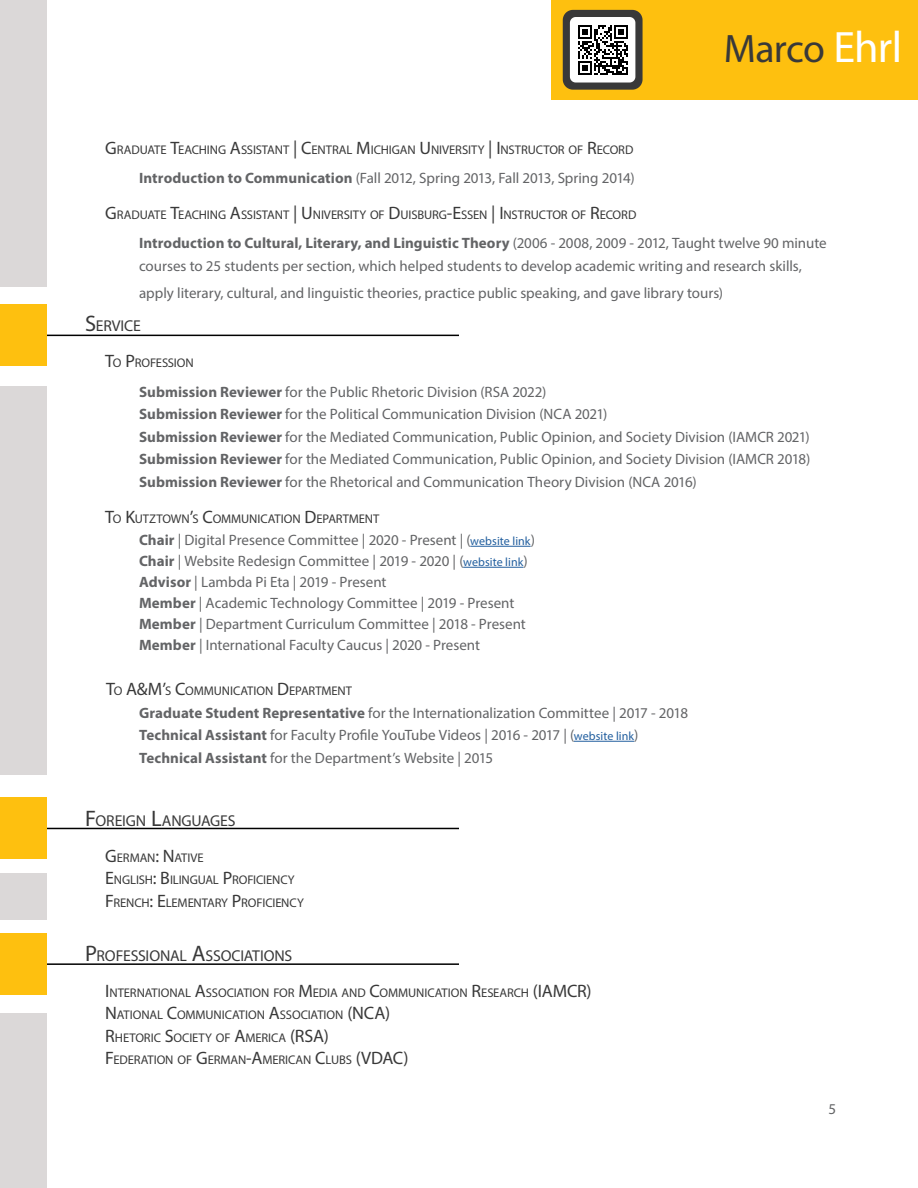
<style>
.page{position:relative;width:918px;height:1188px;background:#fff}
.page>*{position:absolute;margin:0;border:0;box-sizing:border-box;transform-origin:0 0}
.t1{font:39.75px "Myriad Pro";letter-spacing:-.015em;color:#393939}
.t2{font:18px "Myriad Pro";letter-spacing:-.005em;color:#393939}
.t3{font:15.75px "Myriad Pro";letter-spacing:-.01em;color:#393939}
.t4{font:15px/22.5px "Myriad Pro";color:#636466}
.t5{font:12.6px/22.5px "Myriad Pro";letter-spacing:-.005em;color:#393939}
.s1{font-size:44.1px;color:#fff}
.s2{font-size:18px}
.s3{font-weight:700}
.s4{font-size:22.5px}
.s5{font-size:12px;color:#215e9e}
.s6{font-size:12.6px}
</style>
<div class="page">
<hr style="left:470px;top:546px;width:61px;height:1px;background:#215e9e">
<hr style="left:463px;top:567px;width:61px;height:1px;background:#215e9e">
<hr style="left:574px;top:741px;width:60px;height:1px;background:#215e9e">
<div style="left:551px;top:0;width:367px;height:100px;background:#fec00f"></div>
<div style="left:563px;top:10px;width:80px;height:80px;border:10px solid #393939;border-radius:5px"></div>
<div style="left:573px;top:20px;width:60px;height:60px;background:#fff;border-radius:3px"></div>
<div style="left:570px;top:17px;width:65px;height:66px;border:6px solid #fff;border-radius:3px"></div>
<svg style="left:578px;top:25px;width:50px;height:50px"></svg>
<hr style="left:0;top:963px;width:459px;height:2px;background:#000">
<div style="left:0;top:933px;width:46px;height:62px;background:#fec00f"></div>
<hr style="left:0;top:828px;width:459px;height:1px;background:#000">
<div style="left:0;top:798px;width:46px;height:61px;background:#fec00f"></div>
<div style="left:0;top:386px;width:46px;height:389px;background:#dbd8d8"></div>
<div style="left:0;top:1014px;width:46px;height:174px;background:#dbd8d8"></div>
<div style="left:0;top:0;width:46px;height:287px;background:#dbd8d8"></div>
<hr style="left:0;top:335px;width:459px;height:1px;background:#000">
<div style="left:0;top:304px;width:46px;height:62px;background:#fec00f"></div>
<div style="left:0;top:873px;width:46px;height:46px;background:#dbd8d8"></div>
<h1 class="t1" style="left:724px;top:24px;width:180px">Marco <span class="s1">Ehrl</span></h1>
<p class="t5" style="left:105px;top:138px;width:42px"><span class="s2">G</span>RADUATE</p>
<p class="t5" style="left:170px;top:138px;width:164px"><span class="s2">T</span>EACHING <span class="s2">A</span>SSISTANT <span class="s2">|</span> <span class="s2">C</span>ENTRAL</p>
<p class="t5" style="left:356px;top:138px;width:90px"><span class="s2">M</span>ICHIGAN <span class="s2">U</span>NIVER</p>
<p class="t5" style="left:462px;top:138px;width:61px">SITY <span class="s2">|</span> <span class="s2">I</span>NSTRUCT</p>
<p class="t5" style="left:549px;top:138px;width:86px">OR OF <span class="s2">R</span>ECORD</p>
<p class="t4" style="left:139px;top:166px;width:497px"><span class="s3">Introduction to Communication</span> (Fall 2012, Spring 2013, Fall 2013, Spring 2014)</p>
<p class="t5" style="left:105px;top:203px;width:42px"><span class="s2">G</span>RADUATE</p>
<p class="t5" style="left:170px;top:203px;width:157px"><span class="s2">T</span>EACHING <span class="s2">A</span>SSISTANT <span class="s2">|</span> <span class="s2">U</span>NIVER</p>
<p class="t5" style="left:344px;top:203px;width:183px">SITY OF <span class="s2">D</span>UISBURG<span class="s2">-E</span>SSEN <span class="s2">|</span> <span class="s2">I</span>NSTRUCT</p>
<p class="t5" style="left:552px;top:203px;width:86px">OR OF <span class="s2">R</span>ECORD</p>
<p class="t4" style="left:139px;top:232px;width:689px"><span class="s3">Introduction to Cultural, Literary, and Linguistic Theory</span> (2006 - 2008, 2009 - 2012, Taught twelve 90 minute courses to 25 students per section, which helped students to develop academic writing and research skills,</p>
<p class="t4" style="left:139px;top:281px;width:586px">apply literary, cultural, and linguistic theories, practice public speaking, and gave library tours)</p>
<p class="t3" style="left:85px;top:316px;width:20px"><span class="s4">S</span>ERVICE</p>
<p class="t5" style="left:105px;top:352px;width:90px"><span class="s2">T</span>O <span class="s2">P</span>ROFESSION</p>
<p class="t4" style="left:139px;top:380px;width:673px"><span class="s3">Submission Reviewer</span> for the Public Rhetoric Division (RSA 2022)<br><span class="s3">Submission Reviewer</span> for the Political Communication Division (NCA 2021)<br><span class="s3">Submission Reviewer</span> for the Mediated Communication, Public Opinion, and Society Division (IAMCR 2021)<br><span class="s3">Submission Reviewer</span> for the Mediated Communication, Public Opinion, and Society Division (IAMCR 2018)<br><span class="s3">Submission Reviewer</span> for the Rhetorical and Communication Theory Division (NCA 2016)</p>
<p class="t5" style="left:105px;top:507px;width:126px"><span class="s2">T</span>O <span class="s2">K</span>UTZTOWN<span class="s2">’</span>S <span class="s2">C</span>OMMU</p>
<p class="t5" style="left:249px;top:507px;width:15px">NICATI</p>
<p class="t5" style="left:284px;top:507px;width:41px">ON <span class="s2">D</span>EPARTME</p>
<p class="t5" style="left:365px;top:507px;width:16px">NT</p>
<p class="t4" style="left:139px;top:529px;width:397px;line-height:21px"><span class="s3">Chair</span> | Digital Presence Committee | 2020 - Present | (<span class="s5">website link</span>)<br><span class="s3">Chair</span> | Website Redesign Committee | 2019 - 2020 | (<span class="s5">website link</span>)<br><span class="s3">Advisor</span> | Lambda Pi Eta | 2019 - Present<br><span class="s3">Member</span> | Academic Technology Committee | 2019 - Present <span class="s3">Member</span> | Department Curriculum Committee | 2018 - Present <span class="s3">Member</span> | International Faculty Caucus | 2020 - Present</p>
<p class="t2" style="left:106px;top:678px;width:98px">T<span class="s6">O</span> A&amp;M’<span class="s6">S</span> C<span class="s6">OMMU</span></p>
<p class="t5" style="left:222px;top:679px;width:15px">NICATI</p>
<p class="t5" style="left:256px;top:679px;width:41px">ON <span class="s2">D</span>EPARTME</p>
<p class="t5" style="left:338px;top:679px;width:16px">NT</p>
<p class="t4" style="left:139px;top:701px;width:551px"><span class="s3">Graduate Student Representative</span> for the Internationalization Committee | 2017 - 2018<br><span class="s3">Technical Assistant</span> for Faculty Profile YouTube Videos | 2016 - 2017 | (<span class="s5">website link</span>)<br><span class="s3">Technical Assistant</span> for the Department’s Website | 2015</p>
<p class="t3" style="left:85px;top:811px;width:152px"><span class="s4">F</span>OREIGN <span class="s4">L</span>ANGUAGES</p>
<p class="t5" style="left:105px;top:846px;width:20px"><span class="s2">G</span>ERMA</p>
<p class="t5" style="left:105px;top:846px;width:191px;text-indent:42px">N<span class="s2">: N</span>ATIVE<br><span class="s2">E</span>NGLISH<span class="s2">: B</span>ILI NGUAL <span class="s2">P</span>ROFICIENCY<br><span class="s2">F</span>RENCH<span class="s2">: E</span>LEME</p>
<p class="t5" style="left:194px;top:891px;width:112px">NTARY <span class="s2">P</span>ROFICIENCY</p>
<p class="t3" style="left:85px;top:946px;width:154px"><span class="s4">P</span>ROFESSIONAL <span class="s4">A</span>SSOCIATI</p>
<p class="t3" style="left:264px;top:946px;width:30px">ONS</p>
<p class="t5" style="left:105px;top:981px;width:128px"><span class="s2">I</span>NTERNATIONAL <span class="s2">A</span>SSOCIATI</p>
<p class="t5" style="left:253px;top:981px;width:146px">ON FOR <span class="s2">M</span>EDIA AND <span class="s2">C</span>OMMU</p>
<p class="t5" style="left:416px;top:981px;width:15px">NICATI</p>
<p class="t5" style="left:451px;top:981px;width:51px">ON <span class="s2">R</span>ESEARC</p>
<p class="t2" style="left:521px;top:979px;width:72px"><span class="s6">H</span> (IAMCR)</p>
<p class="t5" style="left:105px;top:1003px;width:91px"><span class="s2">N</span>ATIONAL <span class="s2">C</span>OMMU</p>
<p class="t5" style="left:214px;top:1003px;width:15px">NICATI</p>
<p class="t5" style="left:248px;top:1003px;width:59px">ON <span class="s2">A</span>SSOCIATI</p>
<p class="t2" style="left:327px;top:1002px;width:65px"><span class="s6">ON</span> (NCA)</p>
<p class="t5" style="left:105px;top:1026px;width:84px"><span class="s2">R</span>HETORIC <span class="s2">S</span>OCIET</p>
<p class="t5" style="left:205px;top:1026px;width:48px">Y OF <span class="s2">A</span>MERICA</p>
<p class="t2" style="left:290px;top:1024px;width:40px">(RSA)</p>
<p class="t5" style="left:105px;top:1048px;width:29px"><span class="s2">F</span>EDERATI</p>
<p class="t5" style="left:157px;top:1048px;width:60px">ON OF <span class="s2">G</span>ERMA</p>
<p class="t5" style="left:238px;top:1048px;width:33px">N<span class="s2">-A</span>MERICA</p>
<p class="t2" style="left:303px;top:1047px;width:107px"><span class="s6">N</span> C<span class="s6">LU BS</span> (VDAC)</p>
<p class="t4" style="left:829px;top:1098px;width:9px">5</p>
</div>
